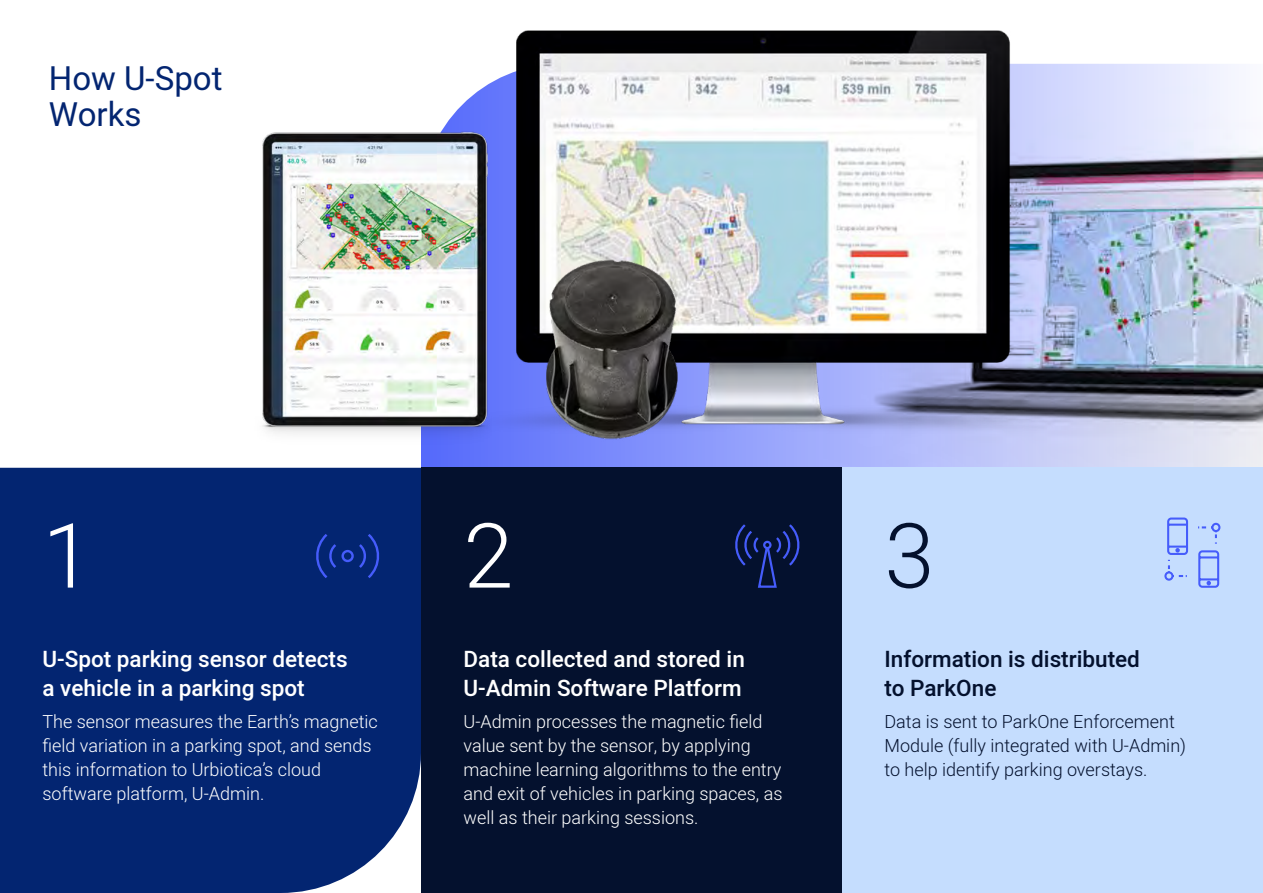
<style>
.page{position:relative;width:1263px;height:893px;background:#fff}
.page>*{position:absolute;margin:0;border:0;box-sizing:border-box;transform-origin:0 0}
.t1{font:300 90px "Heebo";color:#fff}
.t2{font:300 90px "Heebo";color:#04112e}
.t3{font:33px/36px "Heebo";color:#032571}
.t4{font:500 22.5px/28.5px "Heebo";color:#fff}
.t5{font:500 22.5px/28.5px "Heebo";color:#04112e}
.t6{font:300 18px/24px "Heebo";color:#fff}
.t7{font:300 18px/24px "Heebo";color:#04112e}
</style>
<div class="page">
<img style="left:1199px;top:64px;width:64px;height:404px">
<img style="left:371px;top:30px;width:828px;height:438px">
<div style="left:0;top:468px;width:421px;height:425px;background:#032571"></div>
<div style="left:421px;top:468px;width:421px;height:425px;background:#04112e"></div>
<svg style="left:314px;top:531px;width:67px;height:50px"></svg>
<div style="left:842px;top:468px;width:421px;height:425px;background:#c5ddfe"></div>
<svg style="left:1164px;top:517px;width:57px;height:71px"></svg>
<svg style="left:735px;top:524px;width:65px;height:64px"></svg>
<img style="left:262px;top:121px;width:230px;height:325px">
<img style="left:536px;top:244px;width:164px;height:202px">
<h2 class="t3" style="left:49px;top:60px;width:175px">How U-Spot<br>Works</h2>
<h1 class="t1" style="left:43px;top:493px;width:51px">1</h1>
<p class="t4" style="left:43px;top:645px;width:307px">U-Spot parking sensor detects a vehicle in a parking spot</p>
<p class="t6" style="left:43px;top:709px;width:337px">The sensor measures the Earth’s magnetic field variation in a parking spot, and sends this information to Urbiotica’s cloud software platform, U-Admin.</p>
<h1 class="t1" style="left:463px;top:493px;width:51px">2</h1>
<p class="t4" style="left:463px;top:645px;width:283px">Data collected and stored in<br>U-Admin Software Platform</p>
<p class="t6" style="left:463px;top:709px;width:321px">U-Admin processes the magnetic field value sent by the sensor, by applying machine learning algorithms to the entry and exit of vehicles in parking spaces, as well as their parking sessions.</p>
<h1 class="t2" style="left:884px;top:493px;width:51px">3</h1>
<p class="t5" style="left:884px;top:645px;width:257px">Information is distributed to ParkOne</p>
<p class="t7" style="left:884px;top:709px;width:303px">Data is sent to ParkOne Enforcement<br>Module (fully integrated with U-Admin) to help identify parking overstays.</p>
</div>
